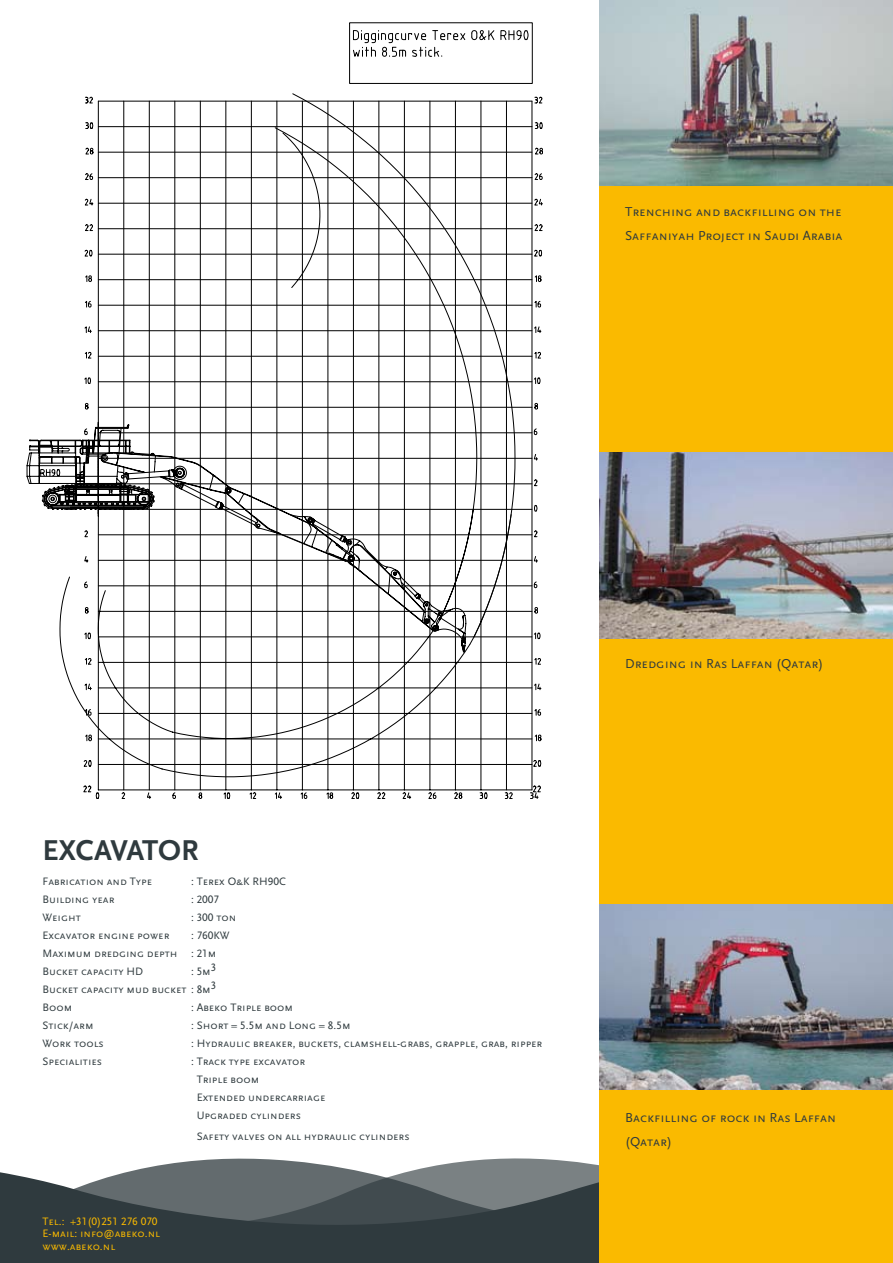
<style>
.page{position:relative;width:893px;height:1263px;background:#fff}
.page>*{position:absolute;margin:0;border:0;box-sizing:border-box;transform-origin:0 0}
.t1{font:700 30px "Scala Sans";color:#2f3a3e}
.t2{font:13.5px/24px "Scala Sans Caps";color:#2f3a3e}
.t3{font:11.25px/18px "Scala Sans Caps";color:#2f3a3e}
.t4{font:11.25px/12.8px "Scala Sans Caps";color:#faba00}
.s1{font-family:"Scala Sans"}
</style>
<div class="page">
<svg style="left:0;top:1137px;width:600px;height:126px"></svg>
<div style="left:349px;top:22px;width:184px;height:62px;border:1px solid #000"></div>
<svg style="left:353px;top:30px;width:176px;height:27px"></svg>
<svg style="left:26px;top:97px;width:517px;height:702px"></svg>
<div style="left:600px;top:0;width:293px;height:1263px;background:#faba00"></div>
<img style="left:600px;top:0;width:293px;height:185px">
<img style="left:600px;top:453px;width:293px;height:185px">
<img style="left:600px;top:904px;width:293px;height:186px">
<p class="t2" style="left:625px;top:200px;width:219px">Trenching and backfilling on the<br>Saffaniyah Project in Saudi Arabia</p>
<h1 class="t1" style="left:43px;top:834px;width:158px">EXCAVATOR</h1>
<p class="t3" style="left:43px;top:873px;width:111px">Fabrication and Type</p>
<p class="t3" style="left:191px;top:873px;width:96px">: Terex O&amp;K RH90C</p>
<p class="t3" style="left:43px;top:891px;width:73px">Building year</p>
<p class="t3" style="left:191px;top:891px;width:30px">: 2007</p>
<p class="t3" style="left:43px;top:909px;width:40px">Weight</p>
<p class="t3" style="left:191px;top:909px;width:47px">: 300 ton</p>
<p class="t3" style="left:43px;top:927px;width:128px">Excavator engine power</p>
<p class="t3" style="left:43px;top:927px;width:189px;text-indent:148px">: 760KW<br>Maximum dredging depth : 21m<br>Bucket capacity HD</p>
<p class="t3" style="left:43px;top:963px;width:175px;text-align:justify;text-indent:148px">: 5m3<br>Bucket capacity mud bucket : 8m3<br>Boom</p>
<p class="t3" style="left:191px;top:999px;width:104px">: Abeko Triple boom</p>
<p class="t3" style="left:43px;top:1017px;width:53px">Stick/arm</p>
<p class="t3" style="left:191px;top:1017px;width:161px">: Short = 5.5m and Long = 8.5m</p>
<p class="t3" style="left:43px;top:1035px;width:63px">Work tools</p>
<p class="t3" style="left:191px;top:1035px;width:353px">: Hydraulic breaker, buckets, clamshell-grabs, grapple, grab, ripper</p>
<p class="t3" style="left:43px;top:1053px;width:61px">Specialities</p>
<p class="t3" style="left:197px;top:1053px;width:130px;text-indent:-6px">: Track type excavator<br>Triple boom<br>Extended undercarriage<br>Upgraded cylinders</p>
<p class="t3" style="left:197px;top:1128px;width:214px">Safety valves on all hydraulic cylinders</p>
<p class="t4" style="left:43px;top:1215px;width:119px">Tel.: +31(0)251 276 070<br>E-mail: info<span class="s1">@</span>abeko.nl www.abeko.nl</p>
<p class="t2" style="left:625px;top:651px;width:200px">Dredging in Ras Laffan (Qatar)</p>
<p class="t2" style="left:625px;top:1106px;width:213px">Backfilling of rock in Ras Laffan (Qatar)</p>
</div>
